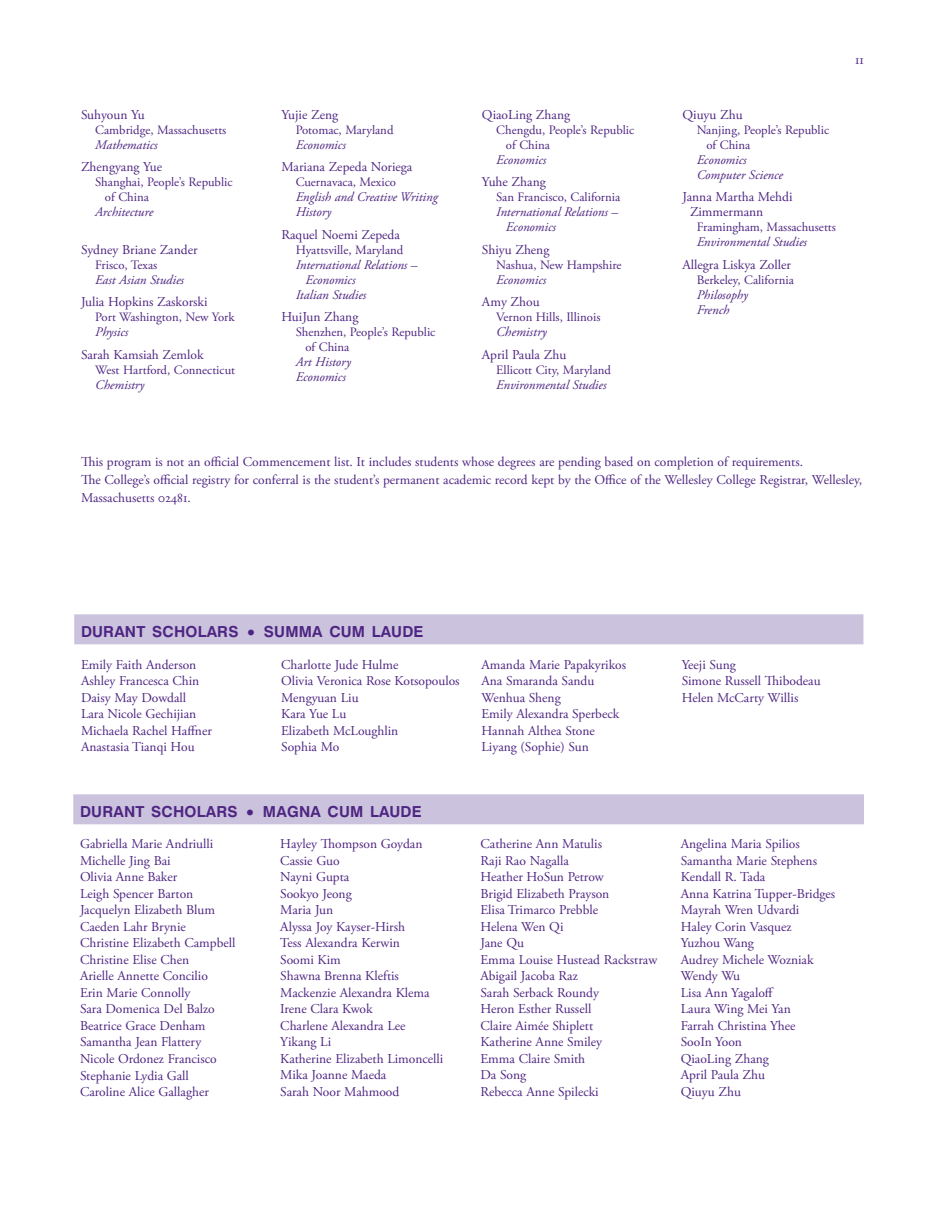
<style>
.page{position:relative;width:945px;height:1229px;background:#fff}
.page>*{position:absolute;margin:0;border:0;box-sizing:border-box;transform-origin:0 0}
.t1{font:700 15.15px "Swiss 721 BT";letter-spacing:.015em;color:#4e2582}
.t2{font:13.5px/16.5px "Adobe Garamond Pro";color:#4e2582}
.t3{font:italic 13.5px "Adobe Garamond Pro";color:#4e2582}
.t4{font:italic 13.2px/15px "Adobe Garamond Pro";color:#4e2582}
.t5{font:12.75px/15px "Adobe Garamond Pro";color:#4e2582}
.s1{font-size:20.25px}
</style>
<div class="page">
<div style="left:73px;top:794px;width:791px;height:30px;background:#cbc3dd"></div>
<div style="left:74px;top:614px;width:789px;height:30px;background:#cbc3dd"></div>
<p class="t2" style="left:81px;top:106px;width:65px">Suhyoun Yu</p>
<p class="t5" style="left:95px;top:122px;width:133px">Cambridge, Massachusetts</p>
<p class="t4" style="left:95px;top:137px;width:64px">Mathematics</p>
<p class="t2" style="left:81px;top:159px;width:83px">Zhengyang Yue</p>
<p class="t5" style="left:105px;top:175px;width:129px;text-indent:-10px">Shanghai, People’s Republic of China</p>
<p class="t4" style="left:95px;top:205px;width:59px">Architecture</p>
<p class="t2" style="left:81px;top:241px;width:118px">Sydney Briane Zander</p>
<p class="t5" style="left:95px;top:257px;width:64px">Frisco, Texas</p>
<p class="t4" style="left:95px;top:272px;width:90px">East Asian Studies</p>
<p class="t2" style="left:81px;top:294px;width:128px">Julia Hopkins Zaskorski</p>
<p class="t5" style="left:95px;top:310px;width:141px">Port Washington, New York</p>
<p class="t4" style="left:95px;top:325px;width:35px">Physics</p>
<p class="t2" style="left:81px;top:346px;width:124px">Sarah Kamsiah Zemlok</p>
<p class="t5" style="left:95px;top:362px;width:141px">West Hartford, Connecticut</p>
<p class="t4" style="left:95px;top:377px;width:51px">Chemistry</p>
<p class="t2" style="left:281px;top:106px;width:58px">Yujie Zeng</p>
<p class="t5" style="left:296px;top:122px;width:99px">Potomac, Maryland</p>
<p class="t4" style="left:296px;top:137px;width:52px">Economics</p>
<p class="t2" style="left:281px;top:159px;width:133px">Mariana Zepeda Noriega</p>
<p class="t5" style="left:296px;top:175px;width:102px">Cuernavaca, Mexico</p>
<p class="t4" style="left:296px;top:190px;width:144px">English and Creative Writing<br>History</p>
<p class="t2" style="left:281px;top:226px;width:120px">Raquel Noemi Zepeda</p>
<p class="t5" style="left:296px;top:242px;width:109px">Hyattsville, Maryland</p>
<p class="t4" style="left:296px;top:257px;width:123px">International Relations –</p>
<p class="t4" style="left:305px;top:272px;width:52px">Economics</p>
<p class="t4" style="left:296px;top:287px;width:72px">Italian Studies</p>
<p class="t2" style="left:281px;top:309px;width:78px">HuiJun Zhang</p>
<p class="t5" style="left:305px;top:325px;width:131px;text-indent:-10px">Shenzhen, People’s Republic of China</p>
<p class="t4" style="left:296px;top:355px;width:57px">Art History<br>Economics</p>
<p class="t2" style="left:482px;top:106px;width:90px">QiaoLing Zhang</p>
<p class="t5" style="left:506px;top:122px;width:130px;text-indent:-10px">Chengdu, People’s Republic of China</p>
<p class="t4" style="left:496px;top:152px;width:52px">Economics</p>
<p class="t2" style="left:482px;top:174px;width:65px">Yuhe Zhang</p>
<p class="t5" style="left:496px;top:190px;width:126px">San Francisco, California</p>
<p class="t4" style="left:506px;top:205px;width:114px;text-indent:-10px">International Relations –<br>Economics</p>
<p class="t2" style="left:482px;top:241px;width:69px">Shiyu Zheng</p>
<p class="t5" style="left:496px;top:257px;width:127px">Nashua, New Hampshire</p>
<p class="t4" style="left:496px;top:272px;width:52px">Economics</p>
<p class="t2" style="left:482px;top:294px;width:59px">Amy Zhou</p>
<p class="t5" style="left:496px;top:310px;width:106px">Vernon Hills, Illinois</p>
<p class="t3" style="left:496px;top:324px;width:52px">Chemistry</p>
<p class="t2" style="left:482px;top:346px;width:86px">April Paula Zhu</p>
<p class="t5" style="left:496px;top:362px;width:116px">Ellicott City, Maryland</p>
<p class="t4" style="left:496px;top:377px;width:112px">Environmental Studies</p>
<p class="t2" style="left:682px;top:106px;width:62px">Qiuyu Zhu</p>
<p class="t5" style="left:706px;top:122px;width:124px;text-indent:-10px">Nanjing, People’s Republic of China</p>
<p class="t4" style="left:697px;top:152px;width:88px">Economics<br>Computer Science</p>
<p class="t2" style="left:690px;top:190px;width:104px;line-height:15px;text-indent:-8px">Janna Martha Mehdi<br>Zimmermann</p>
<p class="t5" style="left:697px;top:220px;width:141px">Framingham, Massachusetts</p>
<p class="t4" style="left:697px;top:235px;width:112px">Environmental Studies</p>
<p class="t2" style="left:682px;top:256px;width:110px">Allegra Liskya Zoller</p>
<p class="t5" style="left:697px;top:272px;width:99px">Berkeley, California</p>
<p class="t4" style="left:697px;top:287px;width:53px">Philosophy<br>French</p>
<p class="t2" style="left:855px;top:52px;width:10px">11</p>
<p class="t2" style="left:81px;top:453px;width:783px;line-height:18px">This program is not an official Commencement list. It includes students whose degrees are pending based on completion of requirements.<br>The College’s official registry for conferral is the student’s permanent academic record kept by the Office of the Wellesley College Registrar, Wellesley,<br>Massachusetts 02481.</p>
<p class="t1" style="left:81px;top:622px;width:344px">DURANT SCHOLARS <span class="s1">•</span> SUMMA CUM LAUDE</p>
<p class="t2" style="left:81px;top:656px;width:132px">Emily Faith Anderson<br>Ashley Francesca Chin<br>Daisy May Dowdall<br>Lara Nicole Gechijian<br>Michaela Rachel Haffner<br>Anastasia Tianqi Hou</p>
<p class="t2" style="left:281px;top:656px;width:180px">Charlotte Jude Hulme<br>Olivia Veronica Rose Kotsopoulos<br>Mengyuan Liu<br>Kara Yue Lu<br>Elizabeth McLoughlin<br>Sophia Mo</p>
<p class="t2" style="left:481px;top:656px;width:146px">Amanda Marie Papakyrikos<br>Ana Smaranda Sandu<br>Wenhua Sheng<br>Emily Alexandra Sperbeck<br>Hannah Althea Stone<br>Liyang (Sophie) Sun</p>
<p class="t2" style="left:682px;top:656px;width:140px">Yeeji Sung<br>Simone Russell Thibodeau<br>Helen McCarty Willis</p>
<p class="t1" style="left:80px;top:802px;width:343px">DURANT SCHOLARS <span class="s1">•</span> MAGNA CUM LAUDE</p>
<p class="t2" style="left:80px;top:836px;width:157px">Gabriella Marie Andriulli<br>Michelle Jing Bai<br>Olivia Anne Baker<br>Leigh Spencer Barton<br>Jacquelyn Elizabeth Blum<br>Caeden Lahr Brynie<br>Christine Elizabeth Campbell<br>Christine Elise Chen<br>Arielle Annette Concilio<br>Erin Marie Connolly<br>Sara Domenica Del Balzo<br>Beatrice Grace Denham<br>Samantha Jean Flattery<br>Nicole Ordonez Francisco<br>Stephanie Lydia Gall<br>Caroline Alice Gallagher</p>
<p class="t2" style="left:280px;top:836px;width:165px">Hayley Thompson Goydan<br>Cassie Guo<br>Nayni Gupta<br>Sookyo Jeong<br>Maria Jun<br>Alyssa Joy Kayser-Hirsh<br>Tess Alexandra Kerwin<br>Soomi Kim<br>Shawna Brenna Kleftis<br>Mackenzie Alexandra Klema<br>Irene Clara Kwok<br>Charlene Alexandra Lee<br>Yikang Li<br>Katherine Elizabeth Limoncelli<br>Mika Joanne Maeda<br>Sarah Noor Mahmood</p>
<p class="t2" style="left:481px;top:836px;width:178px">Catherine Ann Matulis<br>Raji Rao Nagalla<br>Heather HoSun Petrow<br>Brigid Elizabeth Prayson<br>Elisa Trimarco Prebble<br>Helena Wen Qi<br>Jane Qu<br>Emma Louise Hustead Rackstraw<br>Abigail Jacoba Raz<br>Sarah Serback Roundy<br>Heron Esther Russell<br>Claire Aimée Shiplett<br>Katherine Anne Smiley<br>Emma Claire Smith<br>Da Song<br>Rebecca Anne Spilecki</p>
<p class="t2" style="left:681px;top:836px;width:156px">Angelina Maria Spilios<br>Samantha Marie Stephens<br>Kendall R. Tada<br>Anna Katrina Tupper-Bridges<br>Mayrah Wren Udvardi<br>Haley Corin Vasquez<br>Yuzhou Wang<br>Audrey Michele Wozniak<br>Wendy Wu<br>Lisa Ann Yagaloff<br>Laura Wing Mei Yan<br>Farrah Christina Yhee<br>SooIn Yoon<br>QiaoLing Zhang<br>April Paula Zhu<br>Qiuyu Zhu</p>
</div>
